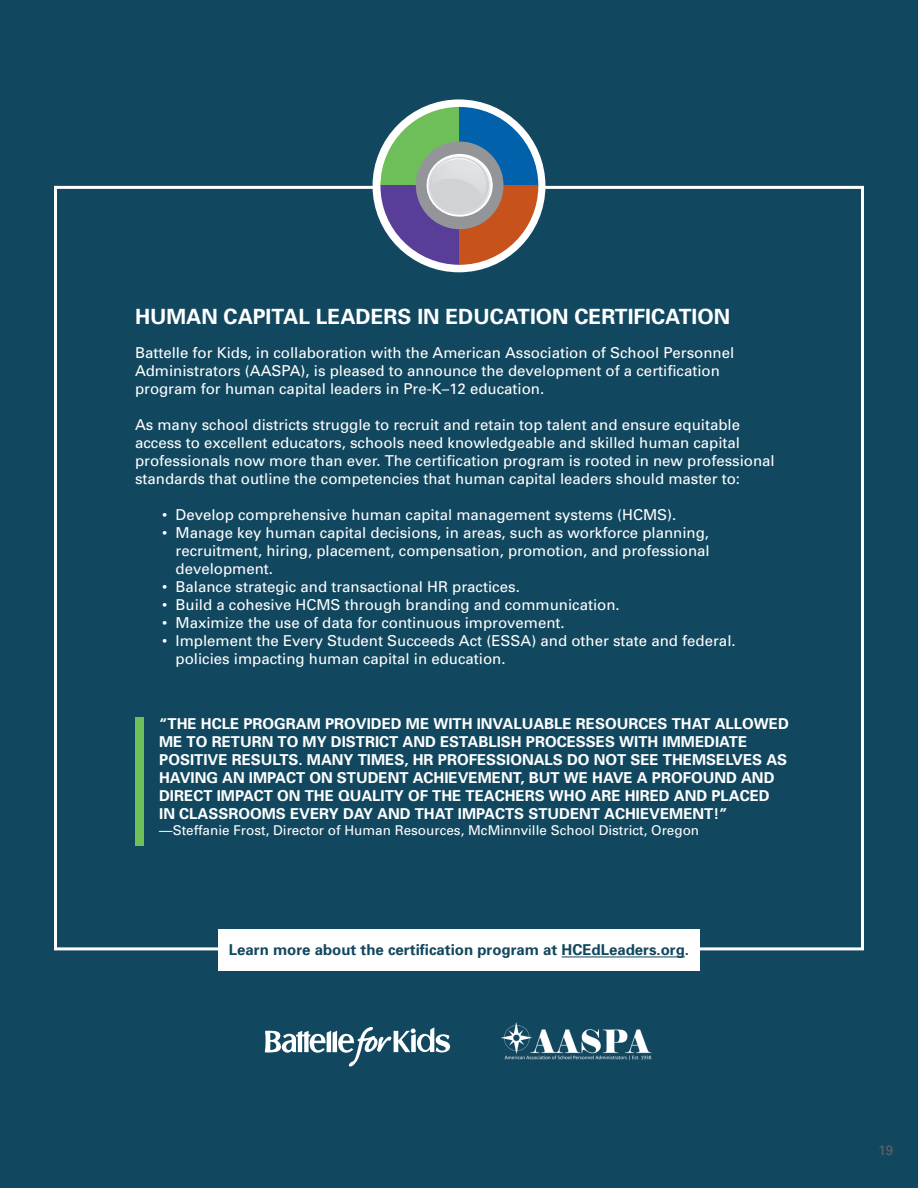
<style>
.page{position:relative;width:918px;height:1188px;background:#12485f}
.page>*{position:absolute;margin:0;border:0;box-sizing:border-box;transform-origin:0 0}
.t1{font:700 21px "Univers";color:#fff}
.t2{font:15px/18px "Univers";color:#fff}
.t3{font:700 15px/18px "Univers";color:#fff}
.t4{font:700 15px "Univers";color:#12485f}
.t5{font:13.5px "Univers";color:#fff}
.t6{font:13.5px "Univers";color:#636366}
</style>
<div class="page">
<div style="left:373px;top:99px;width:172px;height:173px;background:#fff;border-radius:50%"></div>
<svg style="left:380px;top:107px;width:158px;height:158px"></svg>
<img style="left:432px;top:158px;width:53px;height:22px">
<div style="left:135px;top:717px;width:9px;height:128px;background:#6ec059"></div>
<div style="left:218px;top:930px;width:482px;height:41px;background:#fff"></div>
<hr style="left:562px;top:957px;width:123px;height:1px;background:#12485f">
<svg style="left:265px;top:1027px;width:185px;height:39px"></svg>
<img style="left:501px;top:1022px;width:151px;height:38px">
<p class="t1" style="left:135px;top:304px;width:597px">HUMAN CAPITAL LEADERS IN EDUCATION CERTIFICATION</p>
<p class="t2" style="left:135px;top:344px;width:601px">Battelle for Kids, in collaboration with the American Association of School Personnel<br>Administrators (AASPA), is pleased to announce the development of a certification program for human capital leaders in Pre-K–12 education.</p>
<p class="t2" style="left:135px;top:416px;width:641px">As many school districts struggle to recruit and retain top talent and ensure equitable access to excellent educators, schools need knowledgeable and skilled human capital professionals now more than ever. The certification program is rooted in new professional standards that outline the competencies that human capital leaders should master to:</p>
<p class="t2" style="left:162px;top:506px;width:516px">• Develop comprehensive human capital management systems (HCMS).</p>
<p class="t2" style="left:176px;top:524px;width:536px;text-align:justify;text-indent:-14px">• Manage key human capital decisions, in areas, such as workforce planning, recruitment, hiring, placement, compensation, promotion, and professional development.</p>
<p class="t2" style="left:162px;top:578px;width:359px">• Balance strategic and transactional HR practices.</p>
<p class="t2" style="left:162px;top:596px;width:459px">• Build a cohesive HCMS through branding and communication.</p>
<p class="t2" style="left:162px;top:614px;width:404px">• Maximize the use of data for continuous improvement.</p>
<p class="t2" style="left:176px;top:632px;width:562px;text-indent:-14px">• Implement the Every Student Succeeds Act (ESSA) and other state and federal. policies impacting human capital in education.</p>
<p class="t3" style="left:159px;top:715px;width:631px">“THE HCLE PROGRAM PROVIDED ME WITH INVALUABLE RESOURCES THAT ALLOWED ME TO RETURN TO MY DISTRICT AND ESTABLISH PROCESSES WITH IMMEDIATE POSITIVE RESULTS. MANY TIMES, HR PROFESSIONALS DO NOT SEE THEMSELVES AS HAVING AN IMPACT ON STUDENT ACHIEVEMENT, BUT WE HAVE A PROFOUND AND DIRECT IMPACT ON THE QUALITY OF THE TEACHERS WHO ARE HIRED AND PLACED IN CLASSROOMS EVERY DAY AND THAT IMPACTS STUDENT ACHIEVEMENT!”</p>
<p class="t5" style="left:159px;top:823px;width:542px">—Steffanie Frost, Director of Human Resources, McMinnville School District, Oregon</p>
<p class="t4" style="left:229px;top:941px;width:462px">Learn more about the certification program at HCEdLeaders.org.</p>
<p class="t6" style="left:878px;top:1142px;width:17px">19</p>
</div>
